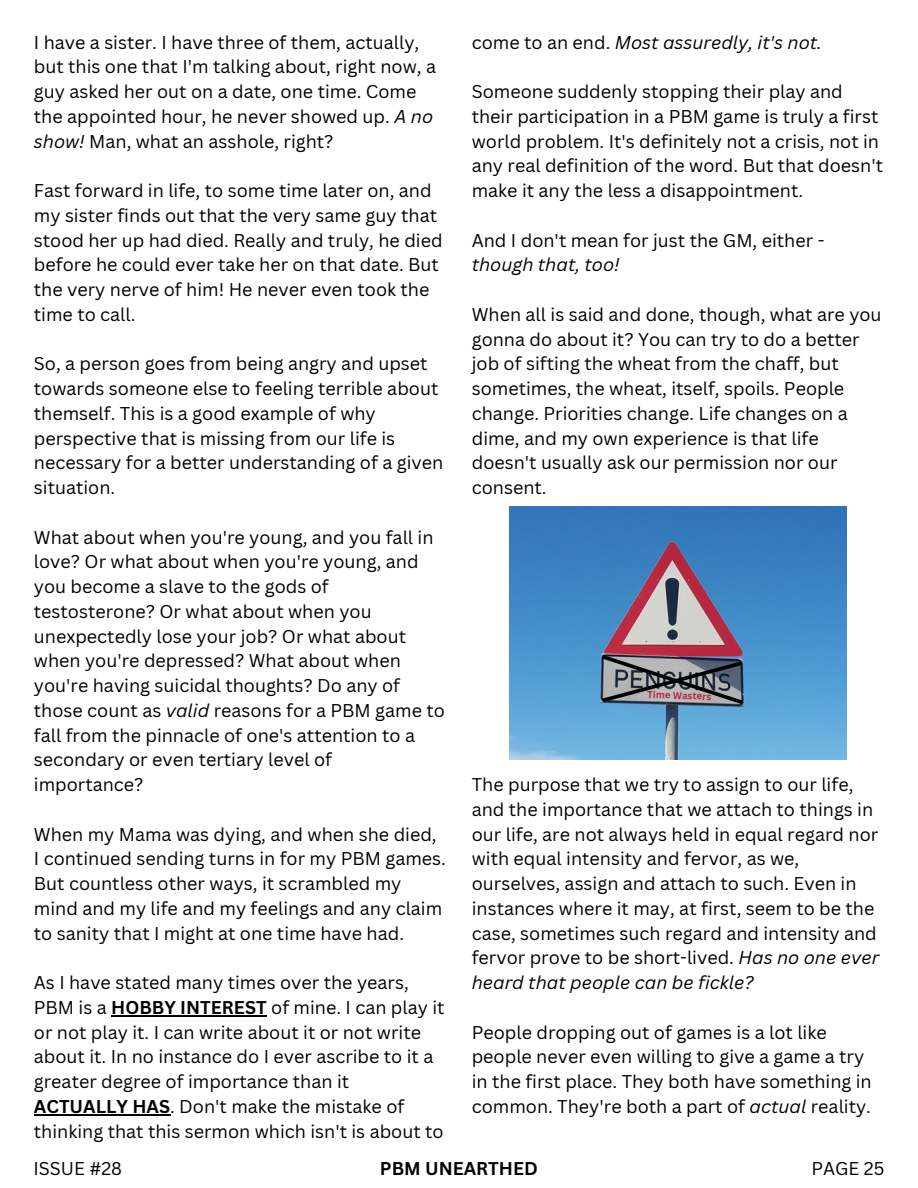
<style>
.page{position:relative;width:918px;height:1188px;background:#fff}
.page>*{position:absolute;margin:0;border:0;box-sizing:border-box;transform-origin:0 0}
.t1{font:18px/24.8px "Canva Sans";color:#000}
.t2{font:italic 18px "Canva Sans";color:#000}
.t3{font:700 18px "Canva Sans";color:#000}
.t4{font:700 9.75px "Canva Sans";color:#b82a40}
.s1{font-style:italic}
.s2{font-weight:700}
.s3{font-style:normal}
</style>
<div class="page">
<hr style="left:111px;top:1015px;width:156px;height:1px;background:#000">
<hr style="left:34px;top:1114px;width:136px;height:1px;background:#000">
<img style="left:510px;top:507px;width:337px;height:252px">
<svg style="left:598px;top:652px;width:149px;height:55px;background:#72737e"></svg>
<p class="t1" style="left:34px;top:29px;width:404px">I have a sister. I have three of them, actually, but this one that I'm talking about, right now, a guy asked her out on a date, one time. Come the appointed hour, he never showed up. <span class="s1">A no show!</span> Man, what an asshole, right?</p>
<p class="t1" style="left:34px;top:178px;width:410px">Fast forward in life, to some time later on, and my sister finds out that the very same guy that stood her up had died. Really and truly, he died before he could ever take her on that date. But the very nerve of him! He never even took the time to call.</p>
<p class="t1" style="left:34px;top:351px;width:411px">So, a person goes from being angry and upset towards someone else to feeling terrible about themself. This is a good example of why perspective that is missing from our life is necessary for a better understanding of a given situation.</p>
<p class="t1" style="left:34px;top:524px;width:413px">What about when you're young, and you fall in love? Or what about when you're young, and you become a slave to the gods of testosterone? Or what about when you unexpectedly lose your job? Or what about when you're depressed? What about when you're having suicidal thoughts? Do any of those count as <span class="s1">valid</span> reasons for a PBM game to fall from the pinnacle of one's attention to a secondary or even tertiary level of importance?</p>
<p class="t1" style="left:34px;top:821px;width:414px">When my Mama was dying, and when she died, I continued sending turns in for my PBM games.<br>But countless other ways, it scrambled my mind and my life and my feelings and any claim to sanity that I might at one time have had.</p>
<p class="t1" style="left:34px;top:970px;width:412px">As I have stated many times over the years, PBM is a <span class="s2">HOBBY INTEREST</span> of mine. I can play it or not play it. I can write about it or not write about it. In no instance do I ever ascribe to it a greater degree of importance than it <span class="s2">ACTUALLY HAS</span>. Don't make the mistake of thinking that this sermon which isn't is about to</p>
<p class="t2" style="left:472px;top:29px;width:352px"><span class="s3">come to an end.</span> Most assuredly, it's not.</p>
<p class="t1" style="left:472px;top:79px;width:413px">Someone suddenly stopping their play and their participation in a PBM game is truly a first world problem. It's definitely not a crisis, not in any real definition of the word. But that doesn't make it any the less a disappointment.</p>
<p class="t1" style="left:472px;top:227px;width:354px">And I don't mean for just the GM, either -</p>
<p class="t2" style="left:472px;top:252px;width:149px">though that, too!</p>
<p class="t1" style="left:472px;top:301px;width:411px">When all is said and done, though, what are you gonna do about it? You can try to do a better job of sifting the wheat from the chaff, but sometimes, the wheat, itself, spoils. People change. Priorities change. Life changes on a dime, and my own experience is that life doesn't usually ask our permission nor our consent.</p>
<p class="t4" style="left:648px;top:687px;width:66px;rotate:2deg">Time Wasters</p>
<p class="t1" style="left:472px;top:772px;width:409px">The purpose that we try to assign to our life, and the importance that we attach to things in our life, are not always held in equal regard nor with equal intensity and fervor, as we, ourselves, assign and attach to such. Even in instances where it may, at first, seem to be the case, sometimes such regard and intensity and fervor prove to be short-lived. <span class="s1">Has no one ever heard that people can be fickle?</span></p>
<p class="t1" style="left:472px;top:1019px;width:402px">People dropping out of games is a lot like people never even willing to give a game a try in the first place. They both have something in common. They're both a part of <span class="s1">actual</span> reality.</p>
<p class="t1" style="left:34px;top:1155px;width:90px">ISSUE #28</p>
<p class="t3" style="left:380px;top:1156px;width:159px">PBM UNEARTHED</p>
<p class="t1" style="left:812px;top:1155px;width:74px">PAGE 25</p>
</div>
